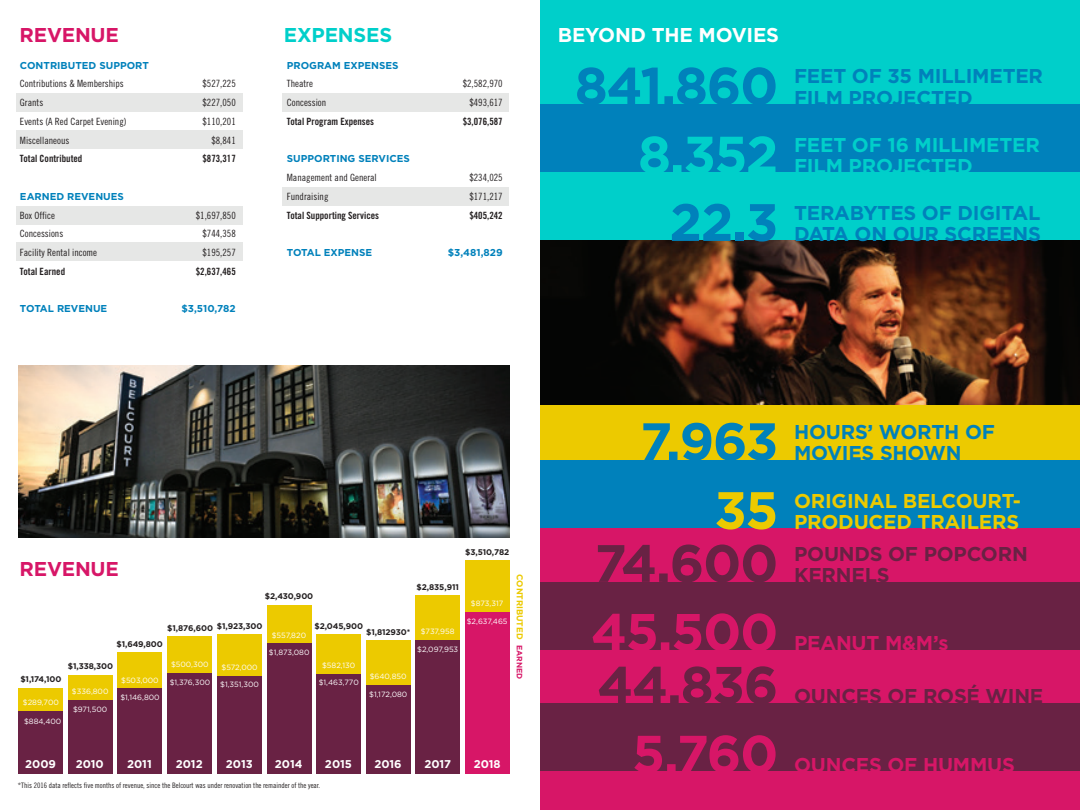
<style>
.page{position:relative;width:1080px;height:810px;background:#fff}
.page>*{position:absolute;margin:0;border:0;box-sizing:border-box;transform-origin:0 0}
.t1{font:700 52.5px "Gotham";letter-spacing:-.025em;color:#0081bb}
.t2{font:700 52.5px "Gotham";letter-spacing:-.025em;color:#692244}
.t3{font:700 52.5px "Gotham";color:#d71667}
.t4{font:700 52.5px "Gotham";color:#00cfca}
.t5{font:700 52.5px "Gotham";color:#ecca00}
.t6{font:700 20px "Gotham";letter-spacing:-.01em;color:#0081bb}
.t7{font:700 20px "Gotham";letter-spacing:-.01em;color:#d71667}
.t8{font:700 20px "Gotham";letter-spacing:-.01em;color:#00cfca}
.t9{font:700 20px "Gotham";letter-spacing:-.01em;color:#692244}
.t10{font:700 20px "Gotham";letter-spacing:-.01em;color:#ecca00}
.t11{font:700 20px "Gotham";letter-spacing:-.01em;color:#fff}
.t12{font:700 11.25px "Gotham";color:#fff}
.t13{font:10px "Trade Gothic Cond Eighteen";color:#231f20}
.t14{font:700 10px "Gotham";color:#0081bb}
.t15{font:10px "Trade Gothic Bold Cond Twenty";color:#231f20}
.t16{font:700 8.62px "Gotham";letter-spacing:-.01em;color:#ecca00}
.t17{font:700 8.25px "Gotham";letter-spacing:-.01em;color:#231f20}
.t18{font:7.62px "Gotham";color:#fff}
.t19{font:7.5px "Trade Gothic Cond Eighteen";color:#231f20}
.s1{font-size:7.75px;color:#d71667}
</style>
<div class="page">
<div style="left:540px;top:334px;width:540px;height:476px;background:#d71667"></div>
<div style="left:540px;top:334px;width:540px;height:180px;background:#ecca00"></div>
<div style="left:540px;top:0;width:540px;height:264px;background:#00cfca"></div>
<div style="left:540px;top:105px;width:540px;height:67px;background:#0081bb"></div>
<img style="left:540px;top:241px;width:540px;height:164px">
<div style="left:16px;top:93px;width:226px;height:19px;background:#e6e7e6"></div>
<div style="left:16px;top:130px;width:226px;height:19px;background:#e6e7e6"></div>
<div style="left:16px;top:206px;width:226px;height:18px;background:#e6e7e6"></div>
<div style="left:16px;top:243px;width:226px;height:18px;background:#e6e7e6"></div>
<div style="left:18px;top:688px;width:45px;height:86px;background:#ecca00"></div>
<div style="left:18px;top:712px;width:45px;height:62px;background:#692244"></div>
<div style="left:68px;top:675px;width:45px;height:99px;background:#ecca00"></div>
<div style="left:68px;top:700px;width:45px;height:74px;background:#692244"></div>
<div style="left:118px;top:652px;width:44px;height:122px;background:#ecca00"></div>
<div style="left:118px;top:689px;width:44px;height:85px;background:#692244"></div>
<div style="left:168px;top:637px;width:44px;height:137px;background:#ecca00"></div>
<div style="left:168px;top:673px;width:44px;height:101px;background:#692244"></div>
<div style="left:217px;top:634px;width:45px;height:140px;background:#ecca00"></div>
<div style="left:217px;top:676px;width:45px;height:98px;background:#692244"></div>
<div style="left:267px;top:605px;width:44px;height:169px;background:#ecca00"></div>
<div style="left:267px;top:644px;width:44px;height:130px;background:#692244"></div>
<div style="left:316px;top:634px;width:45px;height:140px;background:#ecca00"></div>
<div style="left:316px;top:674px;width:45px;height:100px;background:#692244"></div>
<div style="left:366px;top:640px;width:45px;height:134px;background:#ecca00"></div>
<div style="left:366px;top:686px;width:45px;height:88px;background:#692244"></div>
<div style="left:415px;top:595px;width:45px;height:179px;background:#ecca00"></div>
<div style="left:415px;top:640px;width:45px;height:134px;background:#692244"></div>
<div style="left:465px;top:560px;width:44px;height:214px;background:#ecca00"></div>
<div style="left:465px;top:612px;width:44px;height:162px;background:#d71667"></div>
<img style="left:18px;top:366px;width:492px;height:172px">
<div style="left:282px;top:93px;width:227px;height:19px;background:#e6e7e6"></div>
<div style="left:282px;top:187px;width:227px;height:18px;background:#e6e7e6"></div>
<div style="left:540px;top:460px;width:540px;height:68px;background:#0081bb"></div>
<div style="left:540px;top:582px;width:540px;height:67px;background:#692244"></div>
<div style="left:540px;top:704px;width:540px;height:67px;background:#692244"></div>
<h2 class="t7" style="left:20px;top:24px;width:101px">REVENUE</h2>
<p class="t14" style="left:20px;top:59px;width:130px">CONTRIBUTED SUPPORT</p>
<p class="t13" style="left:20px;top:78px;width:105px">Contributions &amp; Memberships</p>
<p class="t13" style="left:203px;top:78px;width:35px">$527,225</p>
<p class="t13" style="left:20px;top:97px;width:25px">Grants</p>
<p class="t13" style="left:203px;top:97px;width:35px">$227,050</p>
<p class="t13" style="left:20px;top:115px;width:108px">Events (A Red Carpet Evening)</p>
<p class="t13" style="left:203px;top:115px;width:35px">$110,201</p>
<p class="t13" style="left:20px;top:134px;width:51px">Miscellaneous</p>
<p class="t13" style="left:211px;top:134px;width:26px">$8,841</p>
<p class="t15" style="left:20px;top:153px;width:64px">Total Contributed</p>
<p class="t15" style="left:203px;top:153px;width:35px">$873,317</p>
<p class="t14" style="left:20px;top:191px;width:105px">EARNED REVENUES</p>
<p class="t13" style="left:20px;top:209px;width:36px">Box Office</p>
<p class="t13" style="left:196px;top:209px;width:41px">$1,697,850</p>
<p class="t13" style="left:20px;top:228px;width:45px">Concessions</p>
<p class="t13" style="left:203px;top:228px;width:35px">$744,358</p>
<p class="t13" style="left:20px;top:247px;width:79px">Facility Rental income</p>
<p class="t13" style="left:203px;top:247px;width:35px">$195,257</p>
<p class="t15" style="left:20px;top:265px;width:47px">Total Earned</p>
<p class="t15" style="left:196px;top:265px;width:41px">$2,637,465</p>
<p class="t14" style="left:20px;top:303px;width:89px">TOTAL REVENUE</p>
<p class="t14" style="left:181px;top:303px;width:56px">$3,510,782</p>
<h2 class="t8" style="left:284px;top:24px;width:110px">EXPENSES</h2>
<p class="t14" style="left:287px;top:59px;width:113px">PROGRAM EXPENSES</p>
<p class="t13" style="left:287px;top:78px;width:28px">Theatre</p>
<p class="t13" style="left:463px;top:78px;width:41px">$2,582,970</p>
<p class="t13" style="left:287px;top:97px;width:41px">Concession</p>
<p class="t13" style="left:469px;top:97px;width:35px">$493,617</p>
<p class="t15" style="left:287px;top:115px;width:89px">Total Program Expenses</p>
<p class="t15" style="left:463px;top:115px;width:41px">$3,076,587</p>
<p class="t14" style="left:287px;top:153px;width:125px">SUPPORTING SERVICES</p>
<p class="t13" style="left:287px;top:172px;width:91px">Management and General</p>
<p class="t13" style="left:469px;top:172px;width:35px">$234,025</p>
<p class="t13" style="left:287px;top:190px;width:43px">Fundraising</p>
<p class="t13" style="left:469px;top:190px;width:35px">$171,217</p>
<p class="t15" style="left:287px;top:209px;width:94px">Total Supporting Services</p>
<p class="t15" style="left:469px;top:209px;width:35px">$405,242</p>
<p class="t14" style="left:287px;top:247px;width:87px">TOTAL EXPENSE</p>
<p class="t14" style="left:448px;top:247px;width:56px">$3,481,829</p>
<h2 class="t11" style="left:558px;top:24px;width:223px">BEYOND THE MOVIES</h2>
<h1 class="t1" style="left:575px;top:56px;width:205px">841,860</h1>
<h1 class="t4" style="left:638px;top:125px;width:142px">8,352</h1>
<h1 class="t1" style="left:669px;top:192px;width:111px">22.3</h1>
<h2 class="t6" style="left:794px;top:65px;width:251px">FEET OF 35 MILLIMETER</h2>
<h2 class="t6" style="left:794px;top:86px;width:180px">FILM PROJECTED</h2>
<h2 class="t8" style="left:794px;top:134px;width:247px">FEET OF 16 MILLIMETER</h2>
<h2 class="t8" style="left:794px;top:155px;width:180px">FILM PROJECTED</h2>
<h2 class="t6" style="left:794px;top:201px;width:248px">TERABYTES OF DIGITAL</h2>
<h2 class="t6" style="left:794px;top:222px;width:248px">DATA ON OUR SCREENS</h2>
<p class="t17" style="left:465px;top:547px;width:46px">$3,510,782</p>
<h2 class="t7" style="left:20px;top:557px;width:101px">REVENUE</h2>
<p class="t17" style="left:265px;top:592px;width:50px">$2,430,900</p>
<p class="t17" style="left:417px;top:582px;width:44px">$2,835,911</p>
<p class="t17" style="left:167px;top:622px;width:97px">$1,876,600 $1,923,300</p>
<p class="t18" style="left:272px;top:631px;width:36px">$557,820</p>
<p class="t17" style="left:314px;top:621px;width:50px">$2,045,900</p>
<p class="t17" style="left:366px;top:627px;width:46px">$1,812930*</p>
<p class="t18" style="left:421px;top:627px;width:35px">$737,958</p>
<p class="t17" style="left:116px;top:639px;width:48px">$1,649,800</p>
<p class="t18" style="left:269px;top:648px;width:42px">$1,873,080</p>
<p class="t18" style="left:417px;top:645px;width:43px">$2,097,953</p>
<p class="t17" style="left:68px;top:662px;width:47px">$1,338,300</p>
<p class="t18" style="left:171px;top:661px;width:39px">$500,300</p>
<p class="t18" style="left:221px;top:663px;width:38px">$572,000</p>
<p class="t18" style="left:322px;top:661px;width:35px">$582,130</p>
<p class="t17" style="left:20px;top:675px;width:42px">$1,174,100</p>
<p class="t18" style="left:24px;top:717px;width:39px">$884,400</p>
<p class="t18" style="left:23px;top:698px;width:37px">$289,700</p>
<p class="t18" style="left:72px;top:688px;width:38px">$336,800</p>
<p class="t18" style="left:73px;top:705px;width:36px">$971,500</p>
<p class="t18" style="left:121px;top:676px;width:39px">$503,000</p>
<p class="t18" style="left:170px;top:678px;width:42px">$1,376,300</p>
<p class="t18" style="left:120px;top:693px;width:41px">$1,146,800</p>
<p class="t18" style="left:220px;top:680px;width:40px">$1,351,300</p>
<p class="t18" style="left:319px;top:678px;width:42px">$1,463,770</p>
<p class="t18" style="left:370px;top:672px;width:38px">$640,850</p>
<p class="t18" style="left:369px;top:690px;width:40px">$1,172,080</p>
<p class="t18" style="left:471px;top:599px;width:34px">$873,317</p>
<p class="t18" style="left:467px;top:617px;width:42px">$2,637,465</p>
<p class="t16" style="left:525px;top:574px;width:106px;rotate:90deg">CONTRIBUTED <span class="s1">EARNED</span></p>
<p class="t12" style="left:25px;top:758px;width:32px">2009</p>
<p class="t12" style="left:76px;top:758px;width:30px">2010</p>
<p class="t12" style="left:127px;top:758px;width:26px">2011</p>
<p class="t12" style="left:176px;top:758px;width:28px">2012</p>
<p class="t12" style="left:226px;top:758px;width:28px">2013</p>
<p class="t12" style="left:275px;top:758px;width:29px">2014</p>
<p class="t12" style="left:325px;top:758px;width:29px">2015</p>
<p class="t12" style="left:374px;top:758px;width:29px">2016</p>
<p class="t12" style="left:424px;top:758px;width:28px">2017</p>
<p class="t19" style="left:18px;top:781px;width:304px">*This 2016 data reflects five months of revenue, since the Belcourt was under renovation the remainder of the year.</p>
<p class="t12" style="left:474px;top:758px;width:29px">2018</p>
<h1 class="t1" style="left:640px;top:411px;width:140px">7,963</h1>
<h1 class="t5" style="left:714px;top:480px;width:66px">35</h1>
<h1 class="t2" style="left:594px;top:533px;width:186px">74,600</h1>
<h1 class="t3" style="left:591px;top:602px;width:189px">45,500</h1>
<h1 class="t2" style="left:597px;top:655px;width:183px">44,836</h1>
<h1 class="t3" style="left:632px;top:724px;width:148px">5,760</h1>
<h2 class="t6" style="left:794px;top:420px;width:202px">HOURS’ WORTH OF</h2>
<h2 class="t6" style="left:794px;top:441px;width:169px">MOVIES SHOWN</h2>
<h2 class="t10" style="left:794px;top:489px;width:228px">ORIGINAL BELCOURT-</h2>
<h2 class="t10" style="left:794px;top:510px;width:227px">PRODUCED TRAILERS</h2>
<h2 class="t9" style="left:794px;top:542px;width:235px">POUNDS OF POPCORN</h2>
<h2 class="t9" style="left:794px;top:563px;width:97px">KERNELS</h2>
<h2 class="t7" style="left:794px;top:631px;width:156px">PEANUT M&amp;M’s</h2>
<h2 class="t9" style="left:794px;top:685px;width:251px">OUNCES OF ROSÉ WINE</h2>
<h2 class="t7" style="left:794px;top:753px;width:222px">OUNCES OF HUMMUS</h2>
</div>
